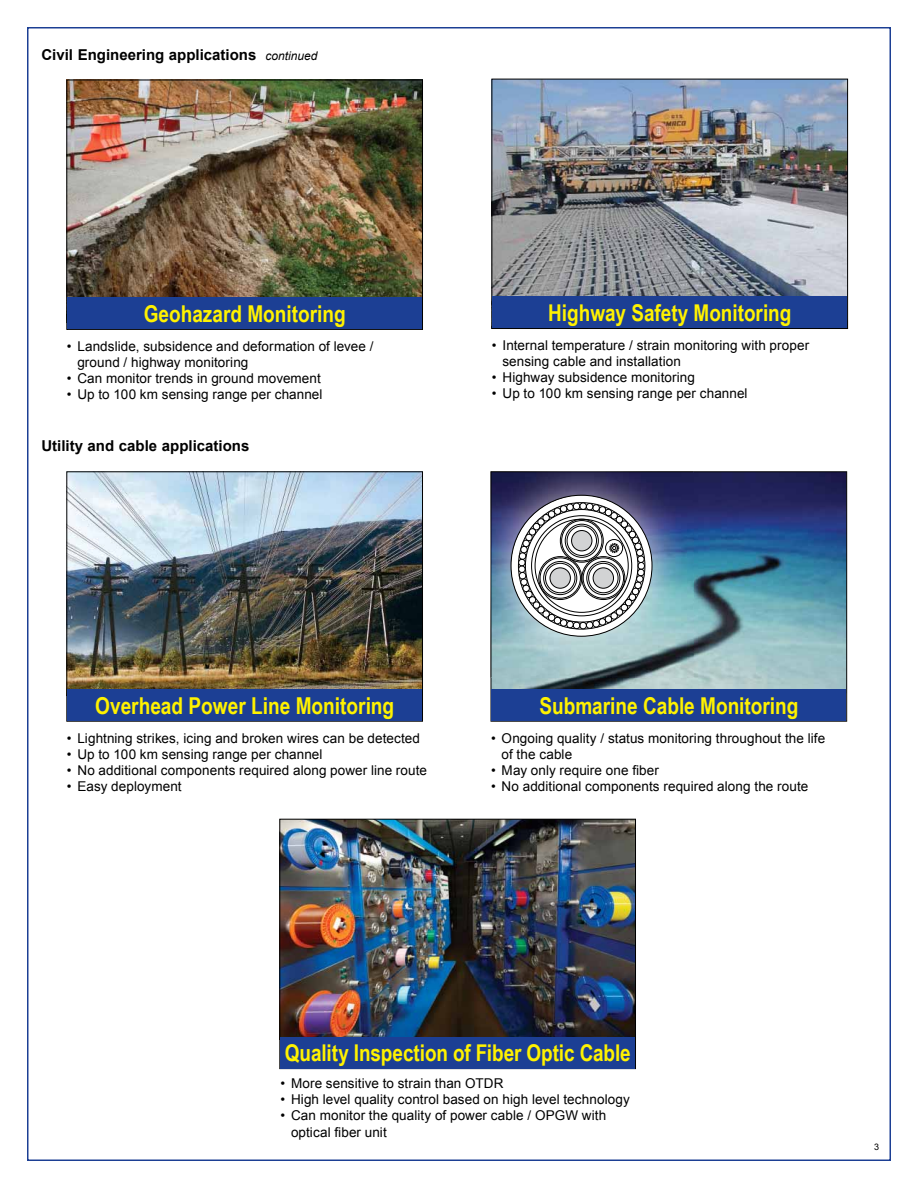
<style>
.page{position:relative;width:918px;height:1188px;background:#fff}
.page>*{position:absolute;margin:0;border:0;box-sizing:border-box;transform-origin:0 0}
.t1{font:700 23.25px "Arial Narrow";color:#fff200}
.t2{font:700 23.1px "Arial Narrow";color:#fff200}
.t3{font:700 15px "Arial";color:#000}
.t4{font:13.5px/16.2px "Arial";letter-spacing:.005em;color:#000}
.t5{font:9px "Arial";color:#000}
.s1{font-weight:400;font-style:italic;font-size:12px}
</style>
<div class="page">
<img style="left:493px;top:81px;width:353px;height:216px">
<div style="left:491px;top:79px;width:357px;height:250px;border:1px solid #000"></div>
<div style="left:492px;top:297px;width:355px;height:31px;background:#1c3f94"></div>
<img style="left:68px;top:81px;width:353px;height:217px">
<div style="left:66px;top:79px;width:357px;height:251px;border:1px solid #000"></div>
<div style="left:67px;top:298px;width:355px;height:31px;background:#1c3f94"></div>
<img style="left:68px;top:473px;width:353px;height:217px">
<div style="left:66px;top:471px;width:357px;height:251px;border:1px solid #000"></div>
<div style="left:67px;top:690px;width:355px;height:31px;background:#1c3f94"></div>
<svg style="left:490px;top:471px;width:357px;height:251px;background:#557996"></svg>
<img style="left:490px;top:471px;width:203px;height:207px">
<svg style="left:511px;top:495px;width:141px;height:141px"></svg>
<div style="left:491px;top:690px;width:355px;height:31px;background:#1c3f94"></div>
<img style="left:281px;top:821px;width:353px;height:216px">
<div style="left:279px;top:819px;width:357px;height:250px;border:1px solid #000"></div>
<div style="left:280px;top:1037px;width:355px;height:31px;background:#1c3f94"></div>
<p class="t3" style="left:41px;top:47px;width:278px">Civil Engineering applications <span class="s1">continued</span></p>
<h1 class="t1" style="left:144px;top:300px;width:204px">Geohazard Monitoring</h1>
<p class="t4" style="left:77px;top:338px;width:298px;text-indent:-11px">• Landslide, subsidence and deformation of levee / ground / highway monitoring</p>
<p class="t4" style="left:67px;top:370px;width:255px">• Can monitor trends in ground movement</p>
<p class="t4" style="left:67px;top:387px;width:257px">• Up to 100 km sensing range per channel</p>
<p class="t3" style="left:41px;top:437px;width:209px">Utility and cable applications</p>
<h2 class="t2" style="left:548px;top:299px;width:245px">Highway Safety Monitoring</h2>
<p class="t4" style="left:502px;top:337px;width:308px;text-indent:-11px">• Internal temperature / strain monitoring with proper sensing cable and installation</p>
<p class="t4" style="left:492px;top:369px;width:205px">• Highway subsidence monitoring</p>
<p class="t4" style="left:492px;top:386px;width:257px">• Up to 100 km sensing range per channel</p>
<h1 class="t1" style="left:95px;top:692px;width:301px">Overhead Power Line Monitoring</h1>
<p class="t4" style="left:67px;top:730px;width:355px">• Lightning strikes, icing and broken wires can be detected</p>
<p class="t4" style="left:67px;top:746px;width:257px">• Up to 100 km sensing range per channel</p>
<p class="t4" style="left:67px;top:762px;width:362px">• No additional components required along power line route</p>
<p class="t4" style="left:67px;top:778px;width:116px">• Easy deployment</p>
<h1 class="t1" style="left:539px;top:692px;width:261px">Submarine Cable Monitoring</h1>
<p class="t4" style="left:502px;top:730px;width:325px;text-indent:-11px">• Ongoing quality / status monitoring throughout the life of the cable</p>
<p class="t4" style="left:491px;top:762px;width:169px">• May only require one fiber</p>
<p class="t4" style="left:491px;top:778px;width:319px">• No additional components required along the route</p>
<h2 class="t2" style="left:285px;top:1039px;width:347px">Quality Inspection of Fiber Optic Cable</h2>
<p class="t4" style="left:280px;top:1075px;width:225px">• More sensitive to strain than OTDR</p>
<p class="t4" style="left:280px;top:1091px;width:351px">• High level quality control based on high level technology</p>
<p class="t4" style="left:291px;top:1108px;width:317px;text-indent:-11px">• Can monitor the quality of power cable / OPGW with optical fiber unit</p>
<p class="t5" style="left:874px;top:1142px;width:7px">3</p>
</div>
